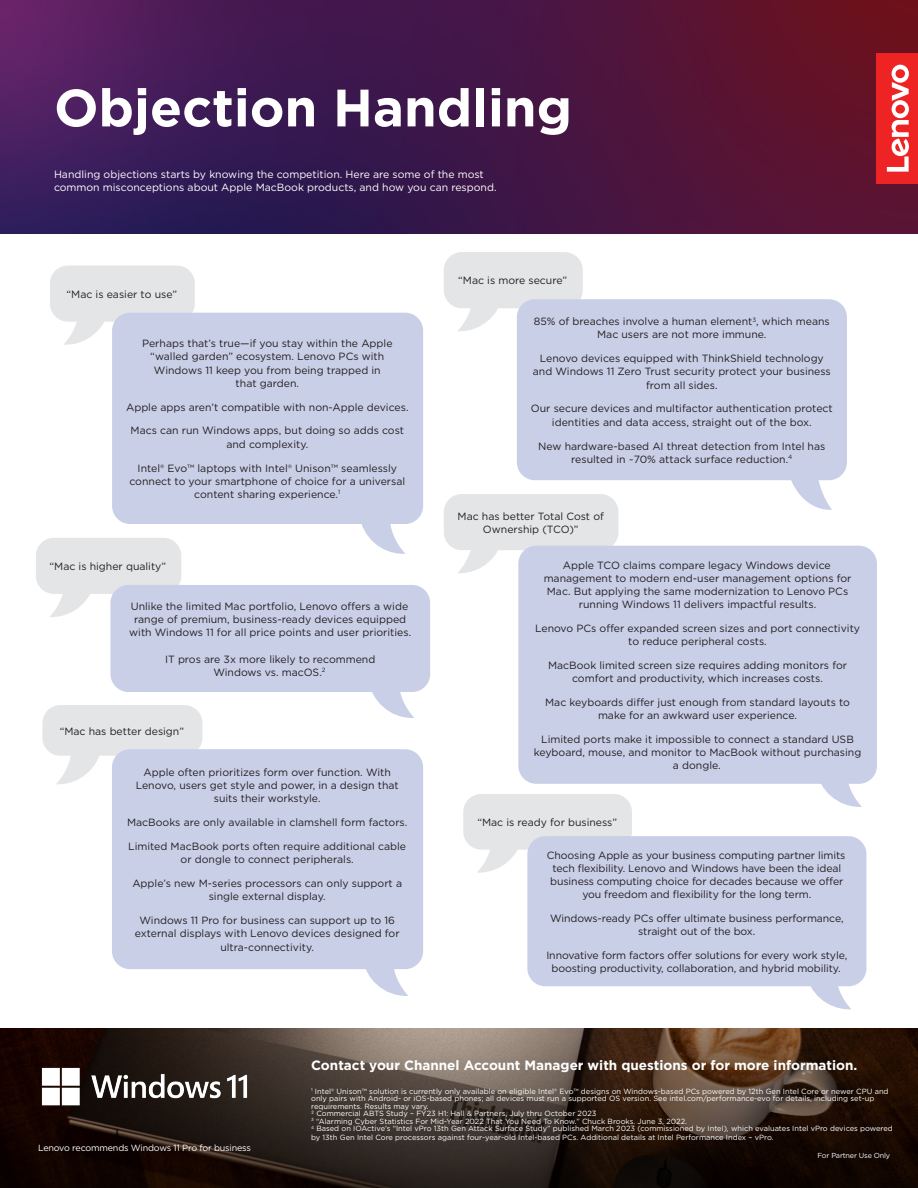
<style>
.page{position:relative;width:918px;height:1188px;background:#fff}
.page>*{position:absolute;margin:0;border:0;box-sizing:border-box;transform-origin:0 0}
.t1{font:700 52.5px "Gotham";color:#fff}
.t2{font:700 13.5px "Gotham";color:#fff}
.t3{font:10.5px/13.2px "Gotham";color:#231f20;text-align:center}
.t4{font:10.5px/13.2px "Gotham";color:#fff}
.t5{font:9px "Gotham";letter-spacing:-.02em;color:#fff}
.t6{font:7.5px/7.5px "Gotham";color:#fff}
.t7{font:7.2px "Gotham";letter-spacing:-.02em;color:#fff}
</style>
<div class="page">
<svg style="left:0;top:1028px;width:918px;height:160px;background:#3a2b22"></svg>
<img style="left:0;top:0;width:918px;height:233px">
<div style="left:877px;top:53px;width:41px;height:131px;background:#ee2323"></div>
<svg style="left:887px;top:65px;width:22px;height:107px"></svg>
<svg style="left:365px;top:969px;width:43px;height:27px"></svg>
<svg style="left:372px;top:692px;width:42px;height:26px"></svg>
<svg style="left:361px;top:524px;width:44px;height:30px"></svg>
<div style="left:50px;top:265px;width:145px;height:57px;background:#e4e5e7;border-radius:18px"></div>
<div style="left:112px;top:313px;width:311px;height:211px;background:#cacfe8;border-radius:18px"></div>
<svg style="left:64px;top:321px;width:40px;height:24px"></svg>
<div style="left:36px;top:538px;width:145px;height:56px;background:#e4e5e7;border-radius:18px"></div>
<div style="left:110px;top:585px;width:320px;height:107px;background:#cacfe8;border-radius:18px"></div>
<svg style="left:50px;top:593px;width:40px;height:24px"></svg>
<div style="left:42px;top:705px;width:160px;height:51px;background:#e4e5e7;border-radius:18px"></div>
<div style="left:112px;top:749px;width:311px;height:220px;background:#cacfe8;border-radius:18px"></div>
<svg style="left:56px;top:755px;width:43px;height:29px"></svg>
<svg style="left:821px;top:784px;width:41px;height:23px"></svg>
<svg style="left:786px;top:480px;width:46px;height:30px"></svg>
<svg style="left:806px;top:986px;width:45px;height:23px"></svg>
<div style="left:444px;top:252px;width:139px;height:56px;background:#e4e5e7;border-radius:18px"></div>
<div style="left:517px;top:299px;width:330px;height:181px;background:#cacfe8;border-radius:18px"></div>
<svg style="left:457px;top:307px;width:41px;height:24px"></svg>
<div style="left:444px;top:494px;width:174px;height:56px;background:#e4e5e7;border-radius:18px"></div>
<div style="left:518px;top:546px;width:359px;height:238px;background:#cacfe8;border-radius:18px"></div>
<svg style="left:457px;top:549px;width:41px;height:24px"></svg>
<div style="left:463px;top:794px;width:169px;height:56px;background:#e4e5e7;border-radius:18px"></div>
<div style="left:527px;top:836px;width:339px;height:150px;background:#cacfe8;border-radius:18px"></div>
<svg style="left:477px;top:849px;width:40px;height:24px"></svg>
<img style="left:5px;top:1037px;width:280px;height:99px">
<p class="t1" style="left:54px;top:73px;width:520px">Objection Handling</p>
<p class="t4" style="left:54px;top:167px;width:444px">Handling objections starts by knowing the competition. Here are some of the most common misconceptions about Apple MacBook products, and how you can respond.</p>
<p class="t3" style="left:67px;top:287px;width:112px">“Mac is easier to use”</p>
<p class="t3" style="left:142px;top:337px;width:252px">Perhaps that’s true—if you stay within the Apple “walled garden” ecosystem. Lenovo PCs with Windows 11 keep you from being trapped in<br>that garden.</p>
<p class="t3" style="left:126px;top:400px;width:284px">Apple apps aren’t compatible with non-Apple devices.</p>
<p class="t3" style="left:131px;top:424px;width:275px">Macs can run Windows apps, but doing so adds cost and complexity.</p>
<p class="t3" style="left:129px;top:461px;width:277px">Intel® Evo™ laptops with Intel® Unison™ seamlessly connect to your smartphone of choice for a universal content sharing experience.<sup>1</sup></p>
<p class="t3" style="left:50px;top:560px;width:118px">“Mac is higher quality”</p>
<p class="t3" style="left:129px;top:599px;width:284px">Unlike the limited Mac portfolio, Lenovo offers a wide range of premium, business-ready devices equipped with Windows 11 for all price points and user priorities.</p>
<p class="t3" style="left:165px;top:652px;width:212px">IT pros are 3x more likely to recommend<br>Windows vs. macOS.<sup>2</sup></p>
<p class="t3" style="left:60px;top:724px;width:126px">“Mac has better design”</p>
<p class="t3" style="left:136px;top:766px;width:265px">Apple often prioritizes form over function. With<br>Lenovo, users get style and power, in a design that suits their workstyle.</p>
<p class="t3" style="left:127px;top:816px;width:282px">MacBooks are only available in clamshell form factors.</p>
<p class="t3" style="left:128px;top:840px;width:279px">Limited MacBook ports often require additional cable or dongle to connect peripherals.</p>
<p class="t3" style="left:132px;top:877px;width:271px">Apple’s new M-series processors can only support a single external display.</p>
<p class="t3" style="left:135px;top:914px;width:266px">Windows 11 Pro for business can support up to 16 external displays with Lenovo devices designed for ultra-connectivity.</p>
<p class="t3" style="left:458px;top:274px;width:111px">“Mac is more secure”</p>
<p class="t3" style="left:534px;top:315px;width:297px">85% of breaches involve a human element<sup>3</sup>, which means<br>Mac users are not more immune.</p>
<p class="t3" style="left:533px;top:352px;width:299px">Lenovo devices equipped with ThinkShield technology and Windows 11 Zero Trust security protect your business from all sides.</p>
<p class="t3" style="left:531px;top:402px;width:303px">Our secure devices and multifactor authentication protect identities and data access, straight out of the box.</p>
<p class="t3" style="left:538px;top:439px;width:289px">New hardware-based AI threat detection from Intel has resulted in ~70% attack surface reduction.<sup>4</sup></p>
<p class="t3" style="left:458px;top:509px;width:148px">Mac has better Total Cost of<br>Ownership (TCO)”</p>
<p class="t3" style="left:544px;top:558px;width:309px">Apple TCO claims compare legacy Windows device management to modern end-user management options for Mac. But applying the same modernization to Lenovo PCs running Windows 11 delivers impactful results.</p>
<p class="t3" style="left:535px;top:621px;width:327px">Lenovo PCs offer expanded screen sizes and port connectivity to reduce peripheral costs.</p>
<p class="t3" style="left:548px;top:658px;width:301px">MacBook limited screen size requires adding monitors for comfort and productivity, which increases costs.</p>
<p class="t3" style="left:545px;top:695px;width:306px">Mac keyboards differ just enough from standard layouts to make for an awkward user experience.</p>
<p class="t3" style="left:534px;top:733px;width:329px">Limited ports make it impossible to connect a standard USB keyboard, mouse, and monitor to MacBook without purchasing a dongle.</p>
<p class="t3" style="left:477px;top:815px;width:141px">“Mac is ready for business”</p>
<p class="t3" style="left:547px;top:848px;width:300px">Choosing Apple as your business computing partner limits tech flexibility. Lenovo and Windows have been the ideal business computing choice for decades because we offer you freedom and flexibility for the long term.</p>
<p class="t3" style="left:550px;top:911px;width:295px">Windows-ready PCs offer ultimate business performance, straight out of the box.</p>
<p class="t3" style="left:546px;top:948px;width:302px">Innovative form factors offer solutions for every work style, boosting productivity, collaboration, and hybrid mobility.</p>
<p class="t5" style="left:38px;top:1142px;width:214px">Lenovo recommends Windows 11 Pro for business</p>
<p class="t2" style="left:311px;top:1057px;width:548px">Contact your Channel Account Manager with questions or for more information.</p>
<p class="t6" style="left:311px;top:1087px;width:579px"><sup>1</sup> Intel® Unison™ solution is currently only available on eligible Intel® Evo™ designs on Windows-based PCs powered by 12th Gen Intel Core or newer CPU and only pairs with Android- or iOS-based phones; all devices must run a supported OS version. See intel.com/performance-evo for details, including set-up requirements. Results may vary.</p>
<p class="t6" style="left:311px;top:1109px;width:287px">2 Commercial ABTS Study – FY23 H1: Hall &amp; Partners, July thru October 2023</p>
<p class="t6" style="left:311px;top:1117px;width:377px"><sup>3</sup> “Alarming Cyber Statistics For Mid-Year 2022 That You Need To Know.” Chuck Brooks. June 3, 2022.</p>
<p class="t6" style="left:311px;top:1124px;width:583px;line-height:9px"><sup>4</sup> Based on IOActive’s “Intel vPro 13th Gen Attack Surface Study” published March 2023 (commissioned by Intel), which evaluates Intel vPro devices powered by 13th Gen Intel Core processors against four-year-old Intel-based PCs. Additional details at Intel Performance Index – vPro.</p>
<p class="t7" style="left:817px;top:1151px;width:74px">For Partner Use Only</p>
</div>
